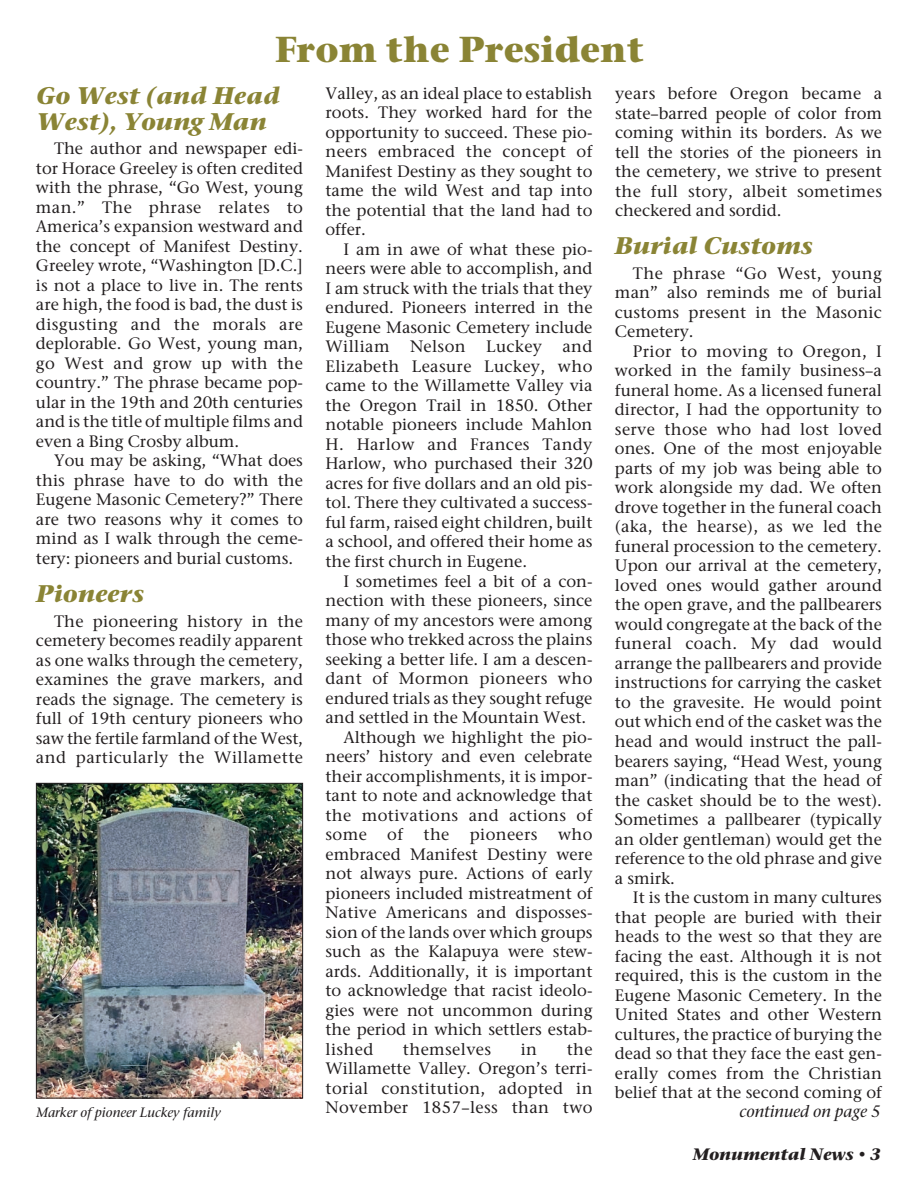
<style>
.page{position:relative;width:918px;height:1188px;background:#fff}
.page>*{position:absolute;margin:0;border:0;box-sizing:border-box;transform-origin:0 0}
.t1{font:700 36px "Stone Serif ITC Pro";color:#8a8435}
.t2{font:italic 700 24px/25.5px "Stone Serif ITC Pro";color:#8a8435}
.t3{font:500 16.5px/19.5px "Stone Serif ITC Pro";color:#231f20;text-align:justify}
.t4{font:500 16.5px "Stone Serif ITC Pro";letter-spacing:.025em;color:#231f20}
.t5{font:italic 700 16.5px "Stone Serif ITC Pro";color:#231f20}
.t6{font:italic 500 16.5px "Stone Serif ITC Pro";color:#231f20}
.t7{font:italic 500 13.5px "Stone Serif ITC Pro";color:#231f20}
</style>
<div class="page">
<img style="left:38px;top:785px;width:263px;height:311px">
<div style="left:36px;top:783px;width:267px;height:315px;border:1px solid #231f20"></div>
<h1 class="t1" style="left:275px;top:36px;width:371px">From the President</h1>
<h2 class="t2" style="left:36px;top:86px;width:246px">Go West (and Head<br>West), Young Man</h2>
<p class="t3" style="left:36px;top:141px;width:269px;text-indent:18px">The author and newspaper edi&shy;tor Horace Greeley is often credited with the phrase, “Go West, young man.” The phrase relates to America’s expansion westward and the concept of Manifest Destiny.<br>Greeley wrote, “Washington [D.C.] is not a place to live in. The rents are high, the food is bad, the dust is disgusting and the morals are deplorable. Go West, young man, go West and grow up with the country.” The phrase became pop&shy;ular in the 19th and 20th centuries and is the title of multiple films and even a Bing Crosby album.</p>
<p class="t3" style="left:36px;top:453px;width:269px;text-indent:18px">You may be asking, “What does this phrase have to do with the Eugene Masonic Cemetery?” There are two reasons why it comes to mind as I walk through the ceme&shy;tery: pioneers and burial customs.</p>
<h2 class="t2" style="left:36px;top:584px;width:110px">Pioneers</h2>
<p class="t3" style="left:36px;top:613px;width:269px;text-indent:18px">The pioneering history in the cemetery becomes readily apparent as one walks through the cemetery, examines the grave markers, and reads the signage. The cemetery is full of 19th century pioneers who saw the fertile farmland of the West, and particularly the Willamette</p>
<p class="t3" style="left:326px;top:85px;width:268px">Valley, as an ideal place to establish roots. They worked hard for the opportunity to succeed. These pio&shy;neers embraced the concept of Manifest Destiny as they sought to tame the wild West and tap into the potential that the land had to offer.</p>
<p class="t3" style="left:326px;top:241px;width:269px;text-indent:18px">I am in awe of what these pio&shy;neers were able to accomplish, and I am struck with the trials that they endured. Pioneers interred in the Eugene Masonic Cemetery include William Nelson Luckey and Elizabeth Leasure Luckey, who came to the Willamette Valley via the Oregon Trail in 1850. Other notable pioneers include Mahlon H. Harlow and Frances Tandy Harlow, who purchased their 320 acres for five dollars and an old pis&shy;tol. There they cultivated a success&shy;ful farm, raised eight children, built a school, and offered their home as the first church in Eugene.</p>
<p class="t3" style="left:344px;top:573px;width:250px">I sometimes feel a bit of a con-</p>
<p class="t3" style="left:326px;top:592px;width:268px">nection with these pioneers, since</p>
<p class="t3" style="left:326px;top:612px;width:268px">many of my ancestors were among</p>
<p class="t3" style="left:326px;top:631px;width:268px">those who trekked across the plains</p>
<p class="t3" style="left:326px;top:651px;width:268px">seeking a better life. I am a descen-</p>
<p class="t4" style="left:326px;top:672px;width:268px">dant of Mormon pioneers who</p>
<p class="t3" style="left:326px;top:690px;width:268px">endured trials as they sought refuge</p>
<p class="t3" style="left:326px;top:709px;width:262px">and settled in the Mountain West.</p>
<p class="t3" style="left:344px;top:729px;width:250px">Although we highlight the pio-</p>
<p class="t3" style="left:326px;top:748px;width:268px">neers’ history and even celebrate</p>
<p class="t3" style="left:326px;top:768px;width:268px">their accomplishments, it is impor-</p>
<p class="t3" style="left:326px;top:787px;width:268px">tant to note and acknowledge that</p>
<p class="t4" style="left:326px;top:808px;width:269px">the motivations and actions of</p>
<p class="t4" style="left:326px;top:828px;width:269px">some of the pioneers who</p>
<p class="t3" style="left:326px;top:846px;width:269px">embraced Manifest Destiny were</p>
<p class="t3" style="left:326px;top:865px;width:269px">not always pure. Actions of early</p>
<p class="t3" style="left:326px;top:885px;width:268px">pioneers included mistreatment of</p>
<p class="t3" style="left:326px;top:904px;width:268px">Native Americans and disposses-</p>
<p class="t3" style="left:326px;top:924px;width:269px">sion of the lands over which groups</p>
<p class="t3" style="left:326px;top:943px;width:269px">such as the Kalapuya were stew-</p>
<p class="t3" style="left:326px;top:963px;width:269px">ards. Additionally, it is important</p>
<p class="t3" style="left:326px;top:982px;width:269px">to acknowledge that racist ideolo-</p>
<p class="t3" style="left:326px;top:1002px;width:269px">gies were not uncommon during</p>
<p class="t3" style="left:326px;top:1021px;width:269px">the period in which settlers estab-</p>
<p class="t3" style="left:326px;top:1041px;width:49px">lished</p>
<p class="t4" style="left:403px;top:1042px;width:90px">themselves</p>
<p class="t3" style="left:521px;top:1041px;width:18px">in</p>
<p class="t3" style="left:615px;top:85px;width:268px">years before Oregon became a state–barred people of color from coming within its borders. As we tell the stories of the pioneers in the cemetery, we strive to present the full story, albeit sometimes checkered and sordid.</p>
<h2 class="t2" style="left:615px;top:236px;width:199px">Burial Customs</h2>
<p class="t3" style="left:615px;top:265px;width:269px;text-indent:18px">The phrase “Go West, young man” also reminds me of burial customs present in the Masonic Cemetery.</p>
<p class="t3" style="left:615px;top:343px;width:269px;text-indent:18px">Prior to moving to Oregon, I worked in the family business–a funeral home. As a licensed funeral director, I had the opportunity to serve those who had lost loved ones. One of the most enjoyable parts of my job was being able to work alongside my dad. We often drove together in the funeral coach (aka, the hearse), as we led the funeral procession to the cemetery.<br>Upon our arrival at the cemetery, loved ones would gather around the open grave, and the pallbearers would congregate at the back of the funeral coach. My dad would arrange the pallbearers and provide instructions for carrying the casket to the gravesite. He would point out which end of the casket was the head and would instruct the pall&shy;bearers saying, “Head West, young man” (indicating that the head of the casket should be to the west).<br>Sometimes a pallbearer (typically an older gentleman) would get the reference to the old phrase and give a smirk.</p>
<p class="t3" style="left:615px;top:889px;width:269px;text-indent:18px">It is the custom in many cultures that people are buried with their heads to the west so that they are facing the east. Although it is not required, this is the custom in the Eugene Masonic Cemetery. In the United States and other Western cultures, the practice of burying the dead so that they face the east gen&shy;erally comes from the Christian belief that at the second coming of</p>
<p class="t3" style="left:326px;top:1041px;width:269px;text-indent:241px">the Willamette Valley. Oregon’s terri&shy;torial constitution, adopted in November 1857–less than two</p>
<p class="t7" style="left:36px;top:1107px;width:186px">Marker of pioneer Luckey family</p>
<p class="t6" style="left:740px;top:1105px;width:142px">continued on page 5</p>
<p class="t5" style="left:693px;top:1148px;width:189px">Monumental News • 3</p>
</div>
